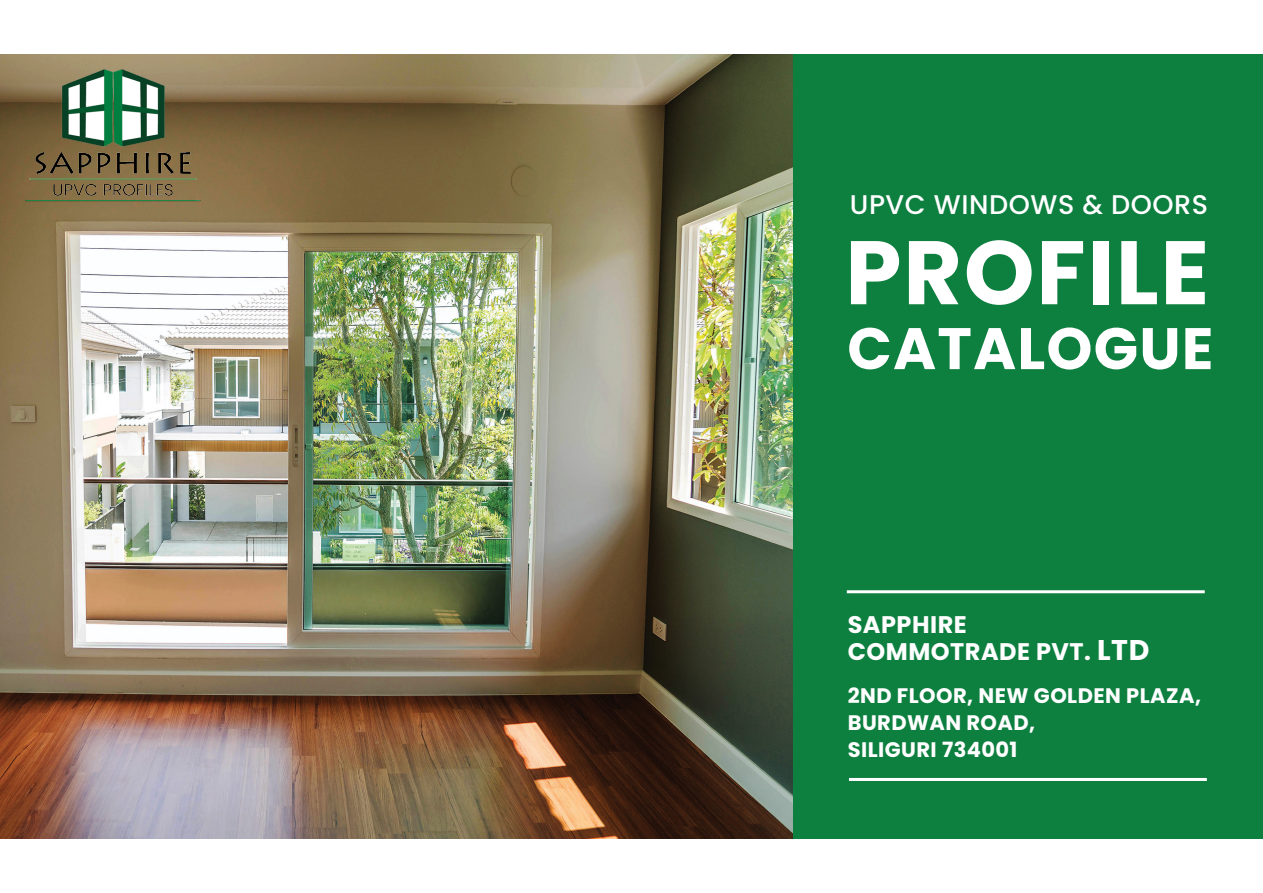
<style>
.page{position:relative;width:1263px;height:893px;background:#fff}
.page>*{position:absolute;margin:0;border:0;box-sizing:border-box;transform-origin:0 0}
.t1{font:700 90px "Poppins";letter-spacing:.02em;color:#fff}
.t2{font:700 58.5px "Poppins";letter-spacing:.02em;color:#fff}
.t3{font:500 27px "Poppins";letter-spacing:.02em;color:#fff}
.t4{font:700 24px "Poppins";letter-spacing:.02em;color:#fff}
.t5{font:700 21px "Poppins";letter-spacing:.02em;color:#fff}
.s1{font-size:28.5px}
</style>
<div class="page">
<div style="left:793px;top:54px;width:470px;height:785px;background:#0d7f3f"></div>
<hr style="left:847px;top:590px;width:358px;height:3px;background:#fff">
<hr style="left:849px;top:778px;width:358px;height:3px;background:#fff">
<img style="left:0;top:54px;width:793px;height:785px">
<img style="left:25px;top:66px;width:175px;height:140px">
<p class="t3" style="left:850px;top:189px;width:360px">UPVC WINDOWS &amp; DOORS</p>
<p class="t1" style="left:845px;top:221px;width:365px">PROFILE</p>
<p class="t2" style="left:847px;top:315px;width:368px">CATALOGUE</p>
<p class="t4" style="left:848px;top:611px;width:121px">SAPPHIRE</p>
<p class="t4" style="left:848px;top:638px;width:303px">COMMOTRADE PVT. <span class="s1">LTD</span></p>
<p class="t5" style="left:848px;top:683px;width:355px">2ND FLOOR, NEW GOLDEN PLAZA,</p>
<p class="t5" style="left:848px;top:710px;width:189px">BURDWAN ROAD,</p>
<p class="t5" style="left:848px;top:737px;width:171px">SILIGURI 734001</p>
</div>
